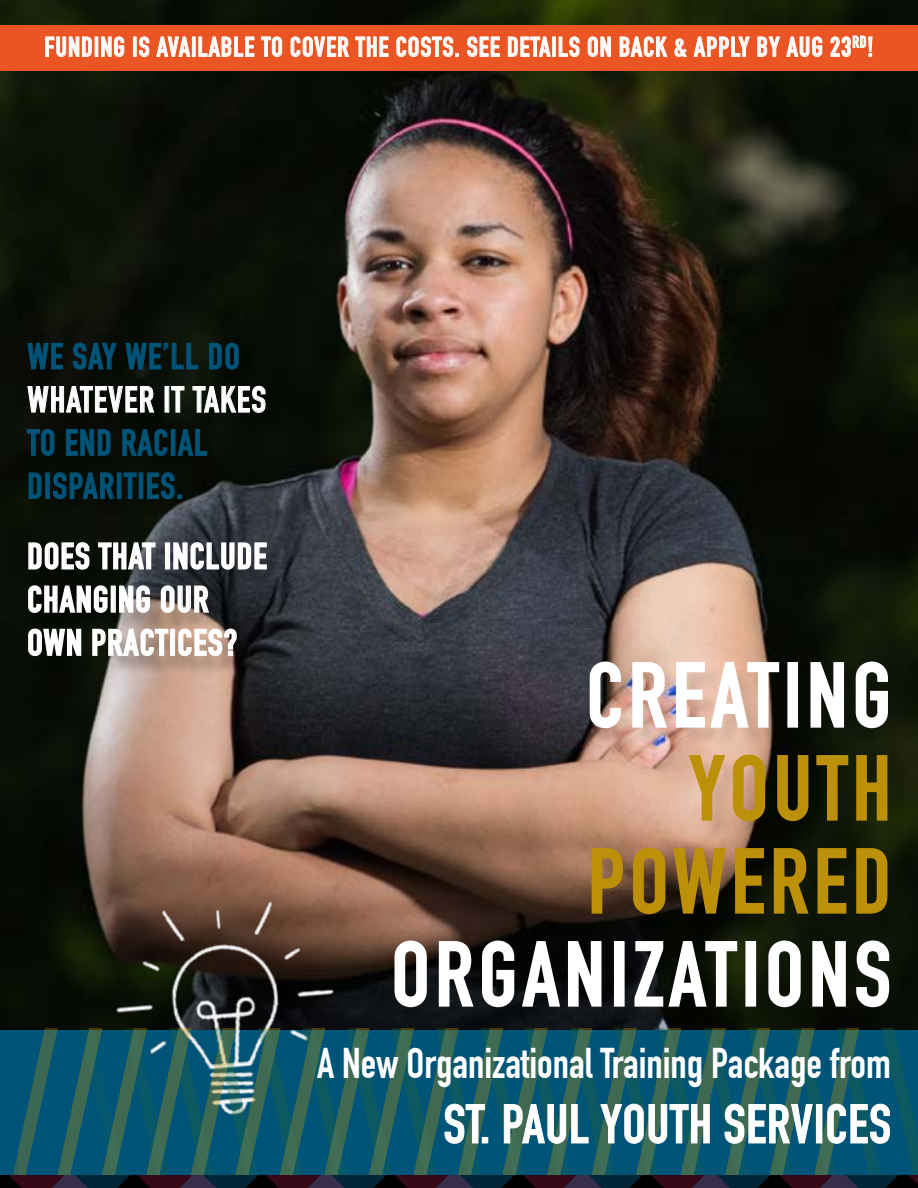
<style>
.page{position:relative;width:918px;height:1188px;background:#fff}
.page>*{position:absolute;margin:0;border:0;box-sizing:border-box;transform-origin:0 0}
.t1{font:700 90px "DIN Condensed";letter-spacing:.06em;color:#fff}
.t2{font:700 90px/93px "DIN Condensed";letter-spacing:.06em;color:#bc9109;text-align:right}
.t3{font:700 54px "DIN Condensed";letter-spacing:.015em;color:#fff}
.t4{font:700 42px "DIN Condensed";color:#fff}
.t5{font:700 36px/43.2px "DIN Condensed";letter-spacing:.035em;color:#fff}
.t6{font:700 36px/43.2px "DIN Condensed";letter-spacing:.035em;color:#005478}
.t7{font:700 27px "DIN Condensed";letter-spacing:.04em;color:#fff}
</style>
<div class="page">
<img style="left:0;top:0;width:918px;height:1029px">
<div style="left:30px;top:345px;width:255px;height:330px;background:#000;opacity:.25"></div>
<svg style="left:27px;top:342px;width:36px;height:33px"></svg>
<svg style="left:73px;top:342px;width:44px;height:28px"></svg>
<svg style="left:125px;top:342px;width:74px;height:33px;background:#091d1d"></svg>
<svg style="left:209px;top:342px;width:30px;height:28px"></svg>
<svg style="left:27px;top:386px;width:128px;height:32px;background:#3d403c"></svg>
<svg style="left:171px;top:386px;width:14px;height:27px"></svg>
<svg style="left:192px;top:385px;width:74px;height:28px;background:#444842"></svg>
<svg style="left:27px;top:429px;width:28px;height:27px"></svg>
<svg style="left:66px;top:429px;width:45px;height:27px"></svg>
<svg style="left:122px;top:429px;width:46px;height:27px"></svg>
<div style="left:171px;top:429px;width:4px;height:27px;border:1px solid #005478"></div>
<svg style="left:177px;top:429px;width:30px;height:27px"></svg>
<svg style="left:28px;top:472px;width:14px;height:27px"></svg>
<div style="left:45px;top:473px;width:5px;height:26px;border:1px solid #005478"></div>
<svg style="left:53px;top:472px;width:62px;height:28px;background:#051d20"></svg>
<div style="left:117px;top:473px;width:4px;height:26px;border:1px solid #005478"></div>
<svg style="left:123px;top:472px;width:14px;height:27px"></svg>
<div style="left:139px;top:473px;width:4px;height:26px;border:1px solid #005478"></div>
<svg style="left:147px;top:472px;width:35px;height:28px"></svg>
<svg style="left:28px;top:541px;width:62px;height:30px;background:#5d605c"></svg>
<svg style="left:97px;top:535px;width:59px;height:36px;background:#585b59"></svg>
<div style="left:165px;top:542px;width:5px;height:28px;border:2px solid #fff"></div>
<svg style="left:173px;top:541px;width:95px;height:30px;background:#6f7277"></svg>
<svg style="left:27px;top:578px;width:82px;height:36px;background:#4c4f4b"></svg>
<div style="left:111px;top:586px;width:5px;height:27px;border:2px solid #fff"></div>
<svg style="left:118px;top:584px;width:33px;height:30px"></svg>
<svg style="left:160px;top:584px;width:50px;height:30px"></svg>
<svg style="left:27px;top:620px;width:55px;height:55px;background:#373b36"></svg>
<svg style="left:92px;top:621px;width:77px;height:36px;background:#a29890"></svg>
<div style="left:170px;top:629px;width:5px;height:27px;border:2px solid #fff"></div>
<svg style="left:177px;top:627px;width:61px;height:30px"></svg>
<div style="left:397px;top:665px;width:512px;height:361px;background:#000;opacity:.1"></div>
<svg style="left:589px;top:661px;width:33px;height:68px;background:#826f69"></svg>
<svg style="left:632px;top:661px;width:36px;height:67px;background:#dab6ab"></svg>
<svg style="left:675px;top:661px;width:105px;height:68px;background:#cdad9f"></svg>
<div style="left:787px;top:662px;width:11px;height:66px;border:2px solid #fff"></div>
<svg style="left:810px;top:661px;width:35px;height:67px;background:#3d4239"></svg>
<svg style="left:855px;top:661px;width:34px;height:68px;background:#3b4135"></svg>
<svg style="left:688px;top:754px;width:38px;height:67px;background:#dab08b"></svg>
<svg style="left:732px;top:754px;width:34px;height:68px;background:#b99066"></svg>
<svg style="left:776px;top:754px;width:33px;height:68px;background:#272103"></svg>
<svg style="left:816px;top:754px;width:33px;height:67px;background:#232406"></svg>
<svg style="left:855px;top:754px;width:33px;height:67px;background:#383708"></svg>
<svg style="left:591px;top:847px;width:33px;height:67px;background:#7d5933"></svg>
<svg style="left:632px;top:847px;width:34px;height:68px;background:#6b4c28"></svg>
<svg style="left:672px;top:847px;width:54px;height:67px;background:#694c29"></svg>
<svg style="left:734px;top:847px;width:31px;height:67px;background:#322a09"></svg>
<svg style="left:773px;top:847px;width:37px;height:67px;background:#2f2b07"></svg>
<svg style="left:817px;top:847px;width:30px;height:67px;background:#2d2906"></svg>
<svg style="left:855px;top:847px;width:33px;height:67px;background:#312e06"></svg>
<svg style="left:422px;top:940px;width:6px;height:68px"></svg>
<svg style="left:438px;top:940px;width:37px;height:67px;background:#3e3c3d"></svg>
<svg style="left:481px;top:940px;width:34px;height:68px;background:#363737"></svg>
<svg style="left:521px;top:940px;width:40px;height:68px;background:#292a2b"></svg>
<svg style="left:567px;top:940px;width:35px;height:67px;background:#39393a"></svg>
<div style="left:614px;top:941px;width:11px;height:66px;border:2px solid #fff"></div>
<svg style="left:634px;top:940px;width:104px;height:68px;background:#2e322b"></svg>
<div style="left:745px;top:941px;width:11px;height:66px;border:2px solid #fff"></div>
<svg style="left:768px;top:940px;width:33px;height:68px;background:#393f33"></svg>
<svg style="left:812px;top:940px;width:35px;height:67px;background:#3e4138"></svg>
<svg style="left:855px;top:940px;width:35px;height:68px;background:#34392f"></svg>
<img style="left:27px;top:812px;width:395px;height:217px">
<svg style="left:0;top:1029px;width:918px;height:159px;background:#1a5968"></svg>
<svg style="left:791px;top:1104px;width:22px;height:40px"></svg>
<div style="left:816px;top:1104px;width:6px;height:39px;border:1px solid #fff"></div>
<svg style="left:827px;top:1103px;width:63px;height:41px;background:#377586"></svg>
<div style="left:0;top:25px;width:918px;height:45px;background:#eb5524"></div>
<svg style="left:45px;top:37px;width:47px;height:20px"></svg>
<svg style="left:101px;top:37px;width:23px;height:20px"></svg>
<div style="left:133px;top:37px;width:3px;height:20px;border:1px solid #fff"></div>
<svg style="left:139px;top:37px;width:10px;height:20px"></svg>
<svg style="left:156px;top:37px;width:34px;height:20px"></svg>
<div style="left:192px;top:37px;width:3px;height:20px;border:1px solid #fff"></div>
<svg style="left:199px;top:37px;width:55px;height:20px"></svg>
<svg style="left:261px;top:37px;width:21px;height:20px"></svg>
<svg style="left:291px;top:37px;width:58px;height:20px"></svg>
<svg style="left:356px;top:37px;width:32px;height:20px"></svg>
<svg style="left:397px;top:37px;width:62px;height:20px"></svg>
<svg style="left:467px;top:37px;width:33px;height:20px"></svg>
<svg style="left:508px;top:37px;width:43px;height:20px"></svg>
<div style="left:553px;top:37px;width:3px;height:20px;border:1px solid #fff"></div>
<svg style="left:559px;top:37px;width:21px;height:20px"></svg>
<svg style="left:588px;top:37px;width:23px;height:20px"></svg>
<svg style="left:620px;top:37px;width:47px;height:20px"></svg>
<svg style="left:675px;top:39px;width:12px;height:18px"></svg>
<svg style="left:694px;top:37px;width:56px;height:20px"></svg>
<svg style="left:757px;top:37px;width:23px;height:20px"></svg>
<svg style="left:786px;top:37px;width:36px;height:20px"></svg>
<svg style="left:831px;top:36px;width:41px;height:21px"></svg>
<p class="t7" style="left:44px;top:31px;width:831px">FUNDING IS AVAILABLE TO COVER THE COSTS. SEE DETAILS ON BACK &amp; APPLY BY AUG 23<sup>RD</sup>!</p>
<h3 class="t6" style="left:27px;top:335px;width:214px">WE SAY WE’LL DO</h3>
<h3 class="t5" style="left:27px;top:378px;width:240px">WHATEVER IT TAKES</h3>
<h3 class="t6" style="left:27px;top:421px;width:181px">TO END RACIAL<br>DISPARITIES.</h3>
<h3 class="t5" style="left:27px;top:535px;width:241px">DOES THAT INCLUDE<br>CHANGING OUR<br>OWN PRACTICES?</h3>
<h1 class="t1" style="left:587px;top:643px;width:306px">CREATING</h1>
<h1 class="t2" style="left:588px;top:742px;width:304px">YOUTH<br>POWERED</h1>
<h1 class="t1" style="left:392px;top:922px;width:501px">ORGANIZATIONS</h1>
<h3 class="t4" style="left:317px;top:1039px;width:575px">A New Organizational Training Package from</h3>
<h2 class="t3" style="left:444px;top:1092px;width:449px">ST. PAUL YOUTH SERVICES</h2>
</div>
